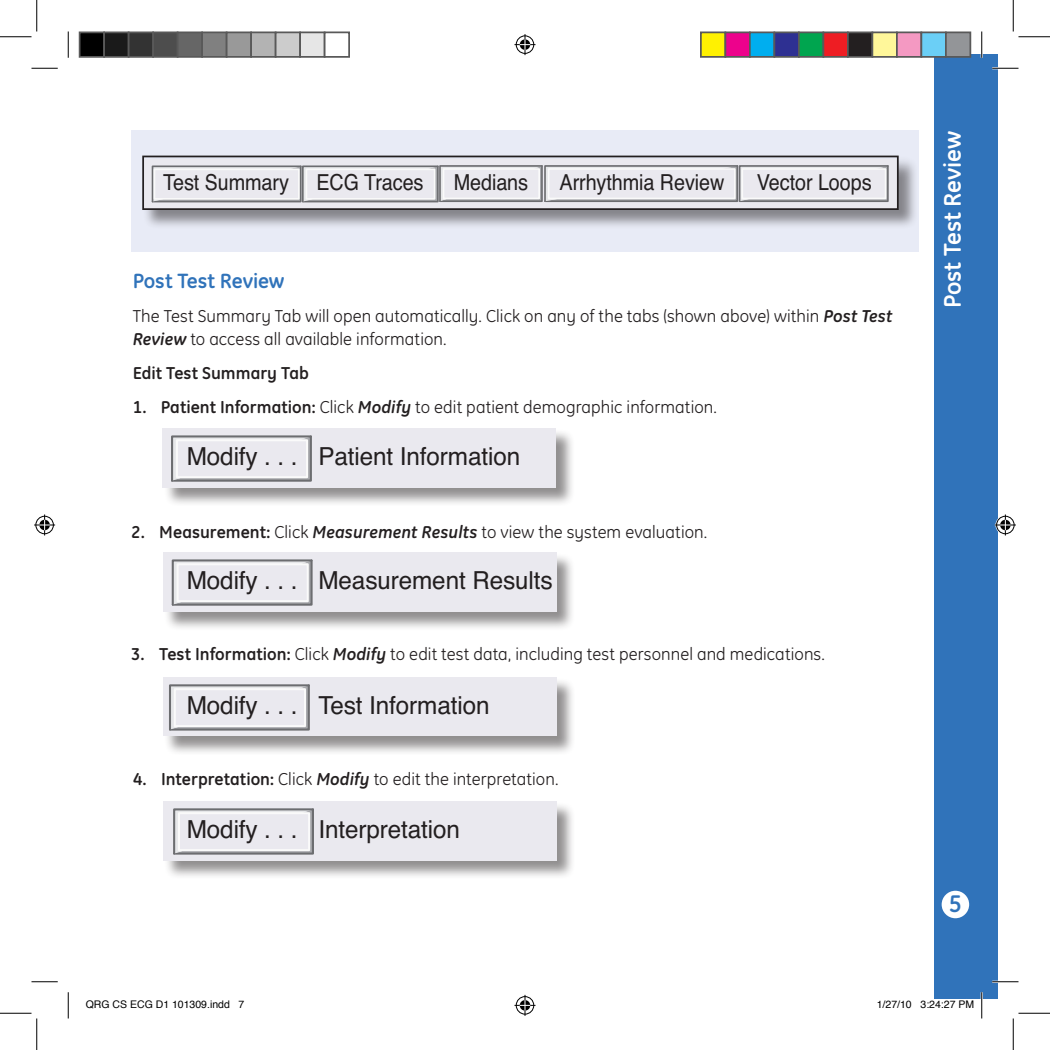
<style>
.page{position:relative;width:1050px;height:1050px;background:#fff}
.page>*{position:absolute;margin:0;border:0;box-sizing:border-box;transform-origin:0 0}
.t1{font:24.85px "Helvetica";letter-spacing:-.005em;color:#231f20}
.t2{font:700 24.5px "GE Inspira";letter-spacing:-.005em;color:#fff}
.t3{font:700 24.5px "GE Inspira";color:#3073ba}
.t4{font:22.05px "Helvetica";letter-spacing:-.005em;color:#231f20;scale:.9 1}
.t5{font:700 21px "GE Inspira";letter-spacing:-.005em;color:#3073ba}
.t6{font:17.5px/22.8px "GE Inspira";letter-spacing:.005em;color:#231f20}
.t7{font:700 17.5px "GE Inspira";color:#231f20}
.t8{font:10.5px "Helvetica";color:#000}
.s1{font-weight:700;font-style:italic}
.s2{font-weight:700}
</style>
<div class="page">
<div style="left:934px;top:54px;width:64px;height:945px;background:#3073ba"></div>
<div style="left:942px;top:891px;width:27px;height:27px;background:#fff;border-radius:50%"></div>
<div style="left:131px;top:130px;width:788px;height:122px;background:#e8ebf6"></div>
<div style="left:143px;top:156px;width:775px;height:74px;background:#231f20;opacity:.5"></div>
<div style="left:143px;top:160px;width:755px;height:49px;background:#eae9ef"></div>
<svg style="left:151px;top:165px;width:738px;height:38px"></svg>
<div style="left:741px;top:168px;width:145px;height:31px;background:#eae9ef;border:2px solid #fafafa"></div>
<div style="left:142px;top:156px;width:757px;height:54px;border:2px solid #231f20"></div>
<div style="left:163px;top:802px;width:413px;height:78px;background:#231f20;opacity:.5"></div>
<div style="left:163px;top:801px;width:393px;height:60px;background:#eae9ef"></div>
<svg style="left:173px;top:808px;width:141px;height:47px"></svg>
<div style="left:178px;top:812px;width:132px;height:39px;background:#eae9ef;border:2px solid #fafafa"></div>
<div style="left:163px;top:553px;width:412px;height:78px;background:#231f20;opacity:.5"></div>
<div style="left:163px;top:552px;width:393px;height:60px;background:#eae9ef"></div>
<svg style="left:171px;top:559px;width:142px;height:47px"></svg>
<div style="left:177px;top:563px;width:132px;height:39px;background:#eae9ef;border:2px solid #fafafa"></div>
<div style="left:163px;top:429px;width:412px;height:78px;background:#231f20;opacity:.5"></div>
<div style="left:163px;top:428px;width:393px;height:60px;background:#eae9ef"></div>
<svg style="left:171px;top:435px;width:141px;height:47px"></svg>
<div style="left:176px;top:439px;width:132px;height:39px;background:#eae9ef;border:2px solid #fafafa"></div>
<div style="left:163px;top:678px;width:414px;height:78px;background:#231f20;opacity:.5"></div>
<div style="left:163px;top:677px;width:393px;height:59px;background:#eae9ef"></div>
<svg style="left:169px;top:684px;width:141px;height:47px"></svg>
<div style="left:174px;top:688px;width:132px;height:39px;background:#eae9ef;border:2px solid #fafafa"></div>
<hr style="left:992px;top:67px;width:26px;height:2px;background:#fff">
<hr style="left:992px;top:981px;width:26px;height:2px;background:#fff">
<hr style="left:981px;top:32px;width:2px;height:26px;background:#fff">
<hr style="left:981px;top:992px;width:2px;height:26px;background:#fff">
<svg style="left:32px;top:68px;width:26px;height:1px"></svg>
<svg style="left:992px;top:68px;width:26px;height:1px"></svg>
<svg style="left:32px;top:981px;width:26px;height:1px"></svg>
<svg style="left:992px;top:981px;width:26px;height:1px"></svg>
<svg style="left:68px;top:32px;width:1px;height:26px"></svg>
<svg style="left:68px;top:992px;width:1px;height:26px"></svg>
<svg style="left:981px;top:32px;width:1px;height:26px"></svg>
<svg style="left:981px;top:992px;width:1px;height:26px"></svg>
<hr style="left:0;top:36px;width:32px;height:1px;background:#000">
<hr style="left:1018px;top:36px;width:32px;height:1px;background:#000">
<hr style="left:0;top:1013px;width:32px;height:1px;background:#000">
<hr style="left:1018px;top:1013px;width:32px;height:1px;background:#000">
<hr style="left:36px;top:0;width:1px;height:32px;background:#000">
<hr style="left:36px;top:1018px;width:1px;height:32px;background:#000">
<hr style="left:1013px;top:0;width:1px;height:32px;background:#000">
<hr style="left:1013px;top:1018px;width:1px;height:32px;background:#000">
<svg style="left:514px;top:34px;width:22px;height:21px"></svg>
<svg style="left:514px;top:995px;width:22px;height:21px"></svg>
<svg style="left:34px;top:514px;width:21px;height:22px"></svg>
<svg style="left:995px;top:514px;width:21px;height:22px"></svg>
<div style="left:80px;top:32px;width:24px;height:25px;background:#000"></div>
<div style="left:79px;top:32px;width:26px;height:26px;border:2px solid #595959"></div>
<div style="left:104px;top:32px;width:25px;height:25px;background:#1a1a1a"></div>
<div style="left:103px;top:32px;width:27px;height:26px;border:2px solid #595959"></div>
<div style="left:129px;top:32px;width:24px;height:25px;background:#333"></div>
<div style="left:128px;top:32px;width:26px;height:26px;border:2px solid #595959"></div>
<div style="left:153px;top:32px;width:25px;height:25px;background:#4d4d4d"></div>
<div style="left:152px;top:32px;width:26px;height:26px;border:2px solid #595959"></div>
<div style="left:178px;top:32px;width:24px;height:25px;background:#666"></div>
<div style="left:177px;top:32px;width:26px;height:26px;border:2px solid #595959"></div>
<div style="left:202px;top:32px;width:25px;height:25px;background:#808080"></div>
<div style="left:201px;top:32px;width:27px;height:26px;border:2px solid #595959"></div>
<div style="left:227px;top:32px;width:24px;height:25px;background:#999"></div>
<div style="left:226px;top:32px;width:26px;height:26px;border:2px solid #595959"></div>
<div style="left:251px;top:32px;width:25px;height:25px;background:#b3b3b3"></div>
<div style="left:250px;top:32px;width:26px;height:26px;border:2px solid #595959"></div>
<div style="left:276px;top:32px;width:24px;height:25px;background:#ccc"></div>
<div style="left:275px;top:32px;width:26px;height:26px;border:2px solid #595959"></div>
<div style="left:300px;top:32px;width:25px;height:25px;background:#e6e6e6"></div>
<div style="left:299px;top:32px;width:27px;height:26px;border:2px solid #595959"></div>
<div style="left:324px;top:32px;width:26px;height:26px;border:2px solid #595959"></div>
<div style="left:701px;top:32px;width:24px;height:25px;background:#fff101"></div>
<div style="left:700px;top:32px;width:26px;height:26px;border:2px solid #595959"></div>
<div style="left:725px;top:32px;width:25px;height:25px;background:#ed028c"></div>
<div style="left:724px;top:32px;width:27px;height:26px;border:2px solid #595959"></div>
<div style="left:750px;top:32px;width:24px;height:25px;background:#00aeef"></div>
<div style="left:749px;top:32px;width:26px;height:26px;border:2px solid #595959"></div>
<div style="left:774px;top:32px;width:25px;height:25px;background:#2e3092"></div>
<div style="left:774px;top:32px;width:26px;height:26px;border:2px solid #595959"></div>
<div style="left:799px;top:32px;width:24px;height:25px;background:#00a54f"></div>
<div style="left:798px;top:32px;width:26px;height:26px;border:2px solid #595959"></div>
<div style="left:823px;top:32px;width:25px;height:25px;background:#ee1d23"></div>
<div style="left:822px;top:32px;width:27px;height:26px;border:2px solid #595959"></div>
<div style="left:848px;top:32px;width:24px;height:25px;background:#231f20"></div>
<div style="left:847px;top:32px;width:26px;height:26px;border:2px solid #595959"></div>
<div style="left:872px;top:32px;width:25px;height:25px;background:#fff79a"></div>
<div style="left:872px;top:32px;width:26px;height:26px;border:2px solid #595959"></div>
<div style="left:897px;top:32px;width:24px;height:25px;background:#f499c2"></div>
<div style="left:896px;top:32px;width:26px;height:26px;border:2px solid #595959"></div>
<div style="left:921px;top:32px;width:25px;height:25px;background:#6bcff6"></div>
<div style="left:920px;top:32px;width:27px;height:26px;border:2px solid #595959"></div>
<div style="left:946px;top:32px;width:24px;height:25px;background:#939598"></div>
<div style="left:945px;top:32px;width:26px;height:26px;border:2px solid #595959"></div>
<p class="t4" style="left:163px;top:165px;width:291px">Test Summary ECG Traces</p>
<p class="t4" style="left:454px;top:165px;width:84px">Medians</p>
<p class="t4" style="left:560px;top:165px;width:185px">Arrhythmia Review</p>
<p class="t4" style="left:757px;top:165px;width:129px">Vector Loops</p>
<p class="t5" style="left:133px;top:267px;width:153px">Post Test Review</p>
<p class="t6" style="left:133px;top:305px;width:761px">The Test Summary Tab will open automatically. Click on any of the tabs (shown above) within <span class="s1">Post Test<br>Review</span> to access all available information.</p>
<p class="t7" style="left:133px;top:362px;width:178px">Edit Test Summary Tab</p>
<p class="t6" style="left:133px;top:396px;width:586px"><span class="s2">1. Patient Information:</span> Click <span class="s1">Modify</span> to edit patient demographic information.</p>
<h1 class="t1" style="left:187px;top:299px;width:275px">Modify . . . Interpretation</h1>
<h1 class="t1" style="left:187px;top:437px;width:335px">Modify . . . Patient Information</h1>
<h1 class="t1" style="left:187px;top:508px;width:304px">Modify . . . Test Information</h1>
<p class="t6" style="left:131px;top:521px;width:578px"><span class="s2">2. Measurement:</span> Click <span class="s1">Measurement Results</span> to view the system evaluation.</p>
<h1 class="t1" style="left:187px;top:561px;width:367px">Modify . . . Measurement Results</h1>
<h1 class="t1" style="left:187px;top:632px;width:335px">Modify . . . Patient Information</h1>
<p class="t6" style="left:131px;top:643px;width:695px"><span class="s2">3. Test Information:</span> Click <span class="s1">Modify</span> to edit test data, including test personnel and medications.</p>
<h1 class="t1" style="left:187px;top:686px;width:304px">Modify . . . Test Information</h1>
<p class="t6" style="left:133px;top:768px;width:427px"><span class="s2">4. Interpretation:</span> Click <span class="s1">Modify</span> to edit the interpretation.</p>
<h1 class="t1" style="left:187px;top:810px;width:275px">Modify . . . Interpretation</h1>
<h2 class="t2" style="left:937px;top:308px;width:178px;rotate:-90deg">Post Test Review</h2>
<h2 class="t3" style="left:949px;top:888px;width:14px">5</h2>
<p class="t8" style="left:86px;top:996px;width:160px">QRG CS ECG D1 101309.indd 7</p>
<p class="t8" style="left:877px;top:996px;width:99px">1/27/10 3:24:27 PM</p>
</div>
